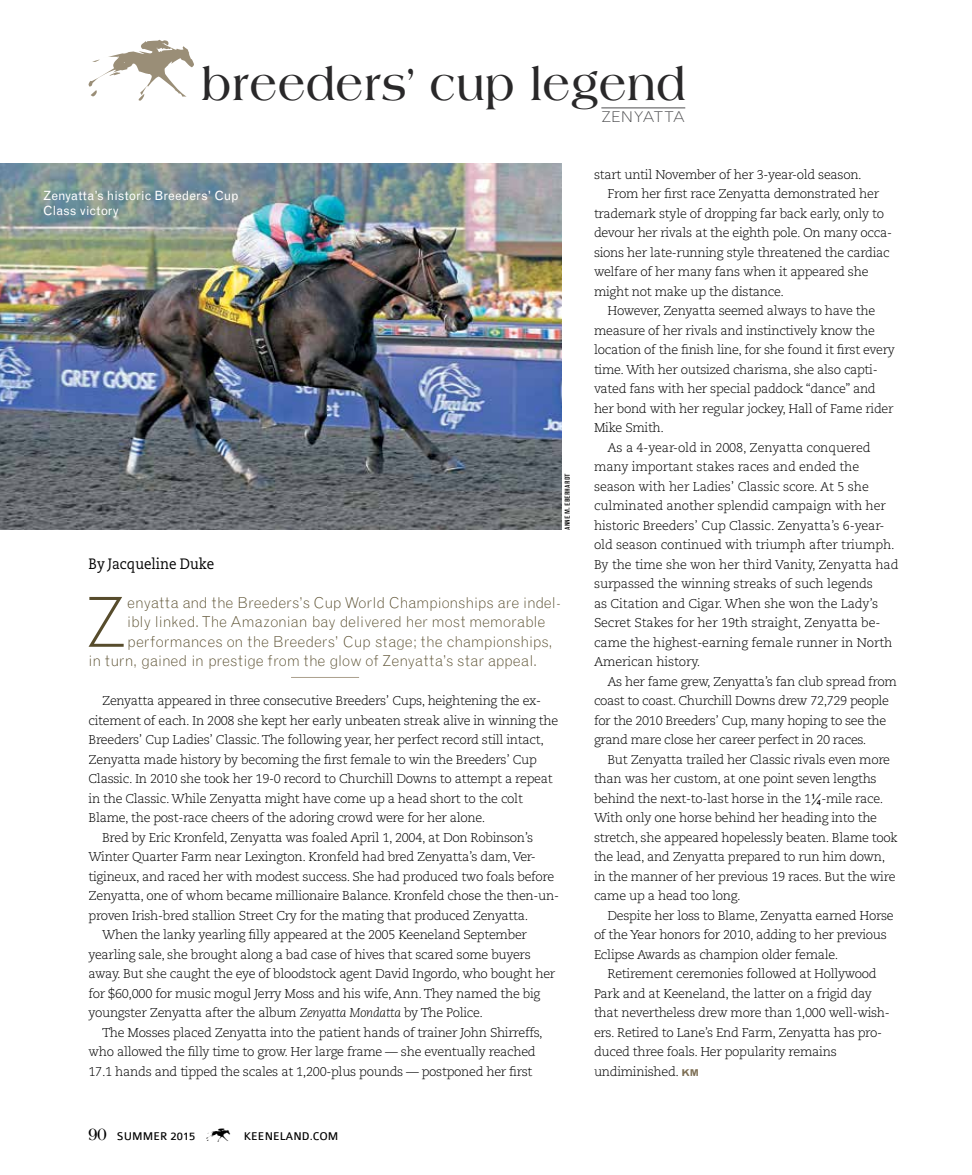
<style>
.page{position:relative;width:972px;height:1175px;background:#fff}
.page>*{position:absolute;margin:0;border:0;box-sizing:border-box;transform-origin:0 0}
.t1{font:300 69.15px "Grotesque MT Std";color:#574c2c}
.t2{font:700 47.4px "Americana Std";letter-spacing:.02em;color:#292829;scale:.91 1}
.t3{font:27px "Keen DB";color:#000}
.t4{font:300 15px "Grotesque MT Std";color:#574c2c}
.t5{font:15px "Caecilia LT Std";color:#000;scale:.9 1}
.t6{font:300 14.85px "Grotesque MT Std";color:#4d4d4f;scale:1.11 1}
.t7{font:300 12.75px "Caecilia LT Std";letter-spacing:-.025em;color:#000}
.t8{font:12.75px/15.3px "Grotesque MT Std";color:#fff}
.t9{font:12px "Colaborate";color:#000}
.t10{font:condensed 6.75px "Grotesque MT Std";letter-spacing:.01em;color:#000;scale:1.11 1}
.s1{font-style:italic}
.s2{font-family:"Americana Std";font-weight:700;font-size:18.15px}
.s3{font-family:"Grotesque MT Std";font-weight:400}
.s4{font-family:"Grotesque MT Std";font-weight:700;font-size:9.45px;color:#7d6f54}
</style>
<div class="page">
<hr style="left:601px;top:108px;width:84px;height:1px;background:#4d4d4f">
<svg style="left:89px;top:40px;width:105px;height:60px"></svg>
<img style="left:0;top:164px;width:562px;height:366px">
<hr style="left:291px;top:677px;width:68px;height:1px;background:#ab9f8c">
<h2 class="t2" style="left:202px;top:58px;width:532px">breeders’ cup legend</h2>
<p class="t6" style="left:601px;top:108px;width:77px">zenyatta</p>
<p class="t8" style="left:43px;top:188px;width:197px">Zenyatta’s historic Breeders’ Cup<br>Class victory</p>
<p class="t10" style="left:564px;top:530px;width:52px;rotate:-90deg">Anne M. Eberhardt</p>
<p class="t5" style="left:89px;top:555px;width:141px">By Jacqueline Duke</p>
<h1 class="t1" style="left:86px;top:580px;width:43px">Z</h1>
<p class="t4" style="left:127px;top:593px;width:435px">enyatta and the Breeders’s Cup World Championships are indel-</p>
<p class="t4" style="left:127px;top:613px;width:420px">ibly linked. The Amazonian bay delivered her most memorable</p>
<p class="t4" style="left:127px;top:632px;width:427px">performances on the Breeders’ Cup stage; the championships,</p>
<p class="t4" style="left:89px;top:652px;width:450px">in turn, gained in prestige from the glow of Zenyatta’s star appeal.</p>
<p class="t7" style="left:102px;top:693px;width:441px">Zenyatta appeared in three consecutive Breeders’ Cups, heightening the ex-</p>
<p class="t7" style="left:89px;top:713px;width:471px">citement of each. In 2008 she kept her early unbeaten streak alive in winning the</p>
<p class="t7" style="left:89px;top:732px;width:457px">Breeders’ Cup Ladies’ Classic. The following year, her perfect record still intact,</p>
<p class="t7" style="left:89px;top:752px;width:450px">Zenyatta made history by becoming the first female to win the Breeders’ Cup</p>
<p class="t7" style="left:89px;top:771px;width:466px">Classic. In 2010 she took her 19-0 record to Churchill Downs to attempt a repeat</p>
<p class="t7" style="left:89px;top:791px;width:436px">in the Classic. While Zenyatta might have come up a head short to the colt</p>
<p class="t7" style="left:89px;top:810px;width:398px">Blame, the post-race cheers of the adoring crowd were for her alone.</p>
<p class="t7" style="left:102px;top:830px;width:433px">Bred by Eric Kronfeld, Zenyatta was foaled April 1, 2004, at Don Robinson’s</p>
<p class="t7" style="left:89px;top:849px;width:449px">Winter Quarter Farm near Lexington. Kronfeld had bred Zenyatta’s dam, Ver-</p>
<p class="t7" style="left:89px;top:869px;width:467px">tigineux, and raced her with modest success. She had produced two foals before</p>
<p class="t7" style="left:89px;top:888px;width:472px">Zenyatta, one of whom became millionaire Balance. Kronfeld chose the then-un-</p>
<p class="t7" style="left:89px;top:908px;width:441px">proven Irish-bred stallion Street Cry for the mating that produced Zenyatta.</p>
<p class="t7" style="left:102px;top:927px;width:426px">When the lanky yearling filly appeared at the 2005 Keeneland September</p>
<p class="t7" style="left:89px;top:947px;width:444px">yearling sale, she brought along a bad case of hives that scared some buyers</p>
<p class="t7" style="left:89px;top:966px;width:468px">away. But she caught the eye of bloodstock agent David Ingordo, who bought her</p>
<p class="t7" style="left:89px;top:986px;width:453px">for $60,000 for music mogul Jerry Moss and his wife, Ann. They named the big</p>
<p class="t7" style="left:89px;top:1005px;width:396px">youngster Zenyatta after the album <span class="s1">Zenyatta Mondatta</span> by The Police.</p>
<p class="t7" style="left:102px;top:1025px;width:442px">The Mosses placed Zenyatta into the patient hands of trainer John Shirreffs,</p>
<p class="t7" style="left:89px;top:1044px;width:449px">who allowed the filly time to grow. Her large frame — she eventually reached</p>
<p class="t7" style="left:89px;top:1064px;width:446px">17.1 hands and tipped the scales at 1,200-plus pounds — postponed her first</p>
<p class="t9" style="left:89px;top:1130px;width:108px"><span class="s2">90</span> SUMMER 2015</p>
<h3 class="t3" style="left:206px;top:1121px;width:28px">K</h3>
<p class="t9" style="left:244px;top:1130px;width:96px">KEENELAND.COM</p>
<p class="t7" style="left:594px;top:167px;width:269px">start until November of her 3-year-old season.</p>
<p class="t7" style="left:608px;top:186px;width:273px">From her first race Zenyatta demonstrated her</p>
<p class="t7" style="left:594px;top:206px;width:292px">trademark style of dropping far back early, only to</p>
<p class="t7" style="left:594px;top:225px;width:300px">devour her rivals at the eighth pole. On many occa-</p>
<p class="t7" style="left:594px;top:245px;width:297px">sions her late-running style threatened the cardiac</p>
<p class="t7" style="left:594px;top:264px;width:276px">welfare of her many fans when it appeared she</p>
<p class="t7" style="left:594px;top:284px;width:192px">might not make up the distance.</p>
<p class="t7" style="left:608px;top:303px;width:269px">However, Zenyatta seemed always to have the</p>
<p class="t7" style="left:594px;top:323px;width:283px">measure of her rivals and instinctively know the</p>
<p class="t7" style="left:594px;top:342px;width:302px">location of the finish line, for she found it first every</p>
<p class="t7" style="left:594px;top:362px;width:285px">time. With her outsized charisma, she also capti-</p>
<p class="t7" style="left:594px;top:381px;width:283px">vated fans with her special paddock “dance” and</p>
<p class="t7" style="left:594px;top:401px;width:301px">her bond with her regular jockey, Hall of Fame rider</p>
<p class="t7" style="left:594px;top:420px;width:72px">Mike Smith.</p>
<p class="t7" style="left:608px;top:440px;width:265px">As a 4-year-old in 2008, Zenyatta conquered</p>
<p class="t7" style="left:594px;top:459px;width:267px">many important stakes races and ended the</p>
<p class="t7" style="left:594px;top:479px;width:276px">season with her Ladies’ Classic score. At 5 she</p>
<p class="t7" style="left:594px;top:498px;width:293px">culminated another splendid campaign with her</p>
<p class="t7" style="left:594px;top:518px;width:292px">historic Breeders’ Cup Classic. Zenyatta’s 6-year-</p>
<p class="t7" style="left:594px;top:537px;width:302px">old season continued with triumph after triumph.</p>
<p class="t7" style="left:594px;top:557px;width:306px">By the time she won her third Vanity, Zenyatta had</p>
<p class="t7" style="left:594px;top:576px;width:281px">surpassed the winning streaks of such legends</p>
<p class="t7" style="left:594px;top:596px;width:286px">as Citation and Cigar. When she won the Lady’s</p>
<p class="t7" style="left:594px;top:615px;width:288px">Secret Stakes for her 19th straight, Zenyatta be-</p>
<p class="t7" style="left:594px;top:635px;width:300px">came the highest-earning female runner in North</p>
<p class="t7" style="left:594px;top:654px;width:108px">American history.</p>
<p class="t7" style="left:608px;top:674px;width:291px">As her fame grew, Zenyatta’s fan club spread from</p>
<p class="t7" style="left:594px;top:693px;width:296px">coast to coast. Churchill Downs drew 72,729 people</p>
<p class="t7" style="left:594px;top:713px;width:294px">for the 2010 Breeders’ Cup, many hoping to see the</p>
<p class="t7" style="left:594px;top:732px;width:274px">grand mare close her career perfect in 20 races.</p>
<p class="t7" style="left:608px;top:752px;width:284px">But Zenyatta trailed her Classic rivals even more</p>
<p class="t7" style="left:594px;top:771px;width:284px">than was her custom, at one point seven lengths</p>
<p class="t7" style="left:594px;top:791px;width:291px">behind the next-to-last horse in the 1<span class="s3">¼</span>-mile race.</p>
<p class="t7" style="left:594px;top:810px;width:285px">With only one horse behind her heading into the</p>
<p class="t7" style="left:594px;top:830px;width:305px">stretch, she appeared hopelessly beaten. Blame took</p>
<p class="t7" style="left:594px;top:849px;width:293px">the lead, and Zenyatta prepared to run him down,</p>
<p class="t7" style="left:594px;top:869px;width:303px">in the manner of her previous 19 races. But the wire</p>
<p class="t7" style="left:594px;top:888px;width:148px">came up a head too long.</p>
<p class="t7" style="left:608px;top:908px;width:288px">Despite her loss to Blame, Zenyatta earned Horse</p>
<p class="t7" style="left:594px;top:927px;width:295px">of the Year honors for 2010, adding to her previous</p>
<p class="t7" style="left:594px;top:947px;width:246px">Eclipse Awards as champion older female.</p>
<p class="t7" style="left:608px;top:966px;width:271px">Retirement ceremonies followed at Hollywood</p>
<p class="t7" style="left:594px;top:986px;width:279px">Park and at Keeneland, the latter on a frigid day</p>
<p class="t7" style="left:594px;top:1005px;width:297px">that nevertheless drew more than 1,000 well-wish-</p>
<p class="t7" style="left:594px;top:1025px;width:290px">ers. Retired to Lane’s End Farm, Zenyatta has pro-</p>
<p class="t7" style="left:594px;top:1044px;width:244px">duced three foals. Her popularity remains</p>
<p class="t7" style="left:594px;top:1064px;width:106px">undiminished. <span class="s4">KM</span></p>
</div>
